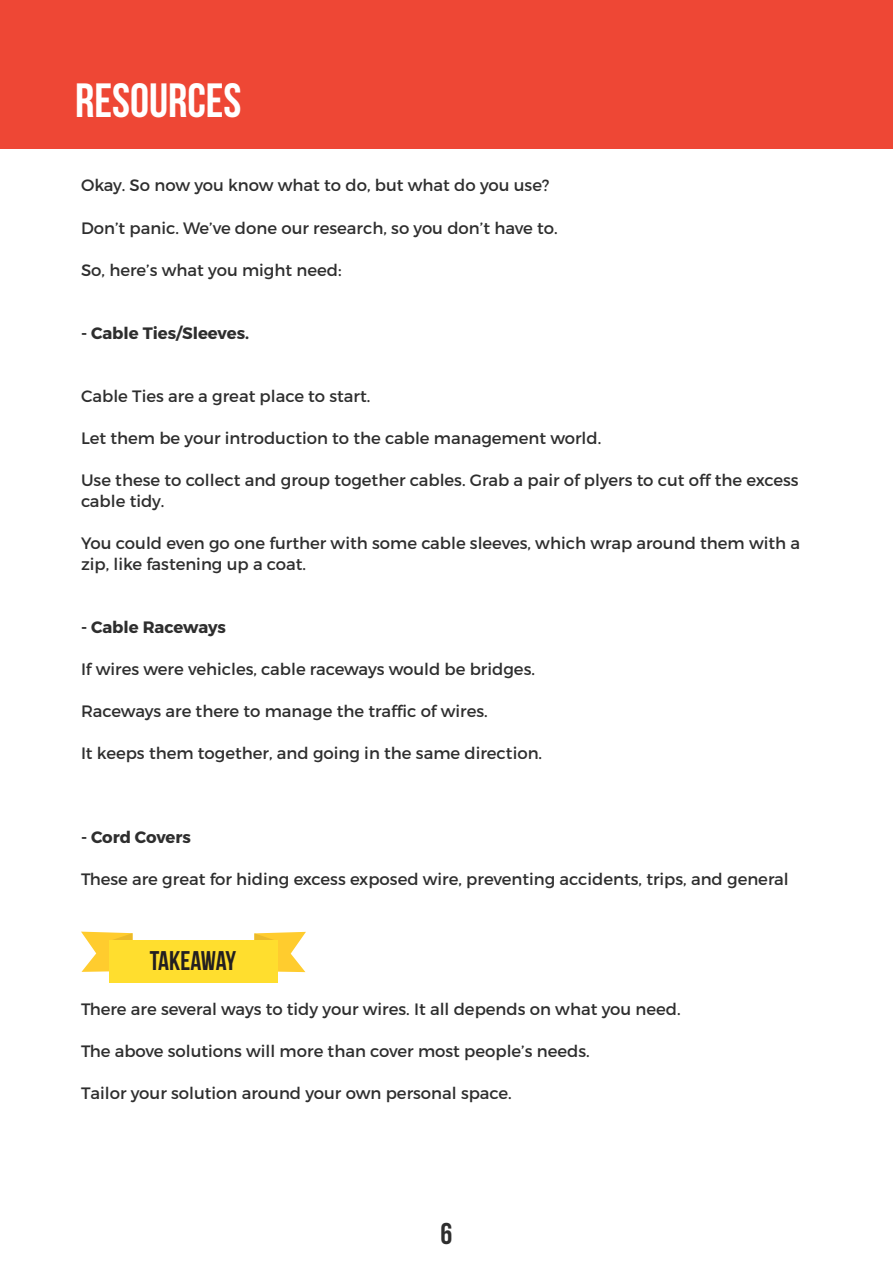
<style>
.page{position:relative;width:893px;height:1263px;background:#fff}
.page>*{position:absolute;margin:0;border:0;box-sizing:border-box;transform-origin:0 0}
.t1{font:700 48px "Bebas Neue";color:#fff}
.t2{font:700 30px "Bebas Neue";color:#2e2e2e}
.t3{font:700 27px "Bebas Neue";letter-spacing:-.015em;color:#231f20}
.t4{font:16.5px/21px "Montserrat";color:#2e2e2e}
.t5{font:700 16.5px "Montserrat";color:#2e2e2e}
</style>
<div class="page">
<div style="left:0;top:0;width:893px;height:148px;background:#ee4735"></div>
<svg style="left:81px;top:932px;width:52px;height:40px"></svg>
<svg style="left:254px;top:932px;width:52px;height:40px"></svg>
<div style="left:109px;top:940px;width:168px;height:43px;background:#ffde2e"></div>
<p class="t1" style="left:75px;top:74px;width:168px">RESOURCES</p>
<p class="t4" style="left:81px;top:175px;width:470px">Okay. So now you know what to do, but what do you use?</p>
<p class="t4" style="left:81px;top:217px;width:478px">Don’t panic. We’ve done our research, so you don’t have to.</p>
<p class="t4" style="left:81px;top:259px;width:262px">So, here’s what you might need:</p>
<p class="t5" style="left:81px;top:322px;width:170px">- Cable Ties/Sleeves.</p>
<p class="t4" style="left:81px;top:385px;width:291px">Cable Ties are a great place to start.</p>
<p class="t4" style="left:81px;top:427px;width:522px">Let them be your introduction to the cable management world.</p>
<p class="t4" style="left:81px;top:469px;width:719px">Use these to collect and group together cables. Grab a pair of plyers to cut off the excess cable tidy.</p>
<p class="t4" style="left:81px;top:532px;width:721px">You could even go one further with some cable sleeves, which wrap around them with a zip, like fastening up a coat.</p>
<p class="t5" style="left:81px;top:616px;width:147px">- Cable Raceways</p>
<p class="t4" style="left:81px;top:658px;width:455px">If wires were vehicles, cable raceways would be bridges.</p>
<p class="t4" style="left:81px;top:700px;width:408px">Raceways are there to manage the traffic of wires.</p>
<p class="t4" style="left:81px;top:742px;width:463px">It keeps them together, and going in the same direction.</p>
<p class="t5" style="left:81px;top:826px;width:111px">- Cord Covers</p>
<p class="t4" style="left:81px;top:868px;width:709px">These are great for hiding excess exposed wire, preventing accidents, trips, and general</p>
<p class="t3" style="left:150px;top:945px;width:88px">TAKEAWAY</p>
<p class="t4" style="left:81px;top:999px;width:601px">There are several ways to tidy your wires. It all depends on what you need.</p>
<p class="t4" style="left:81px;top:1041px;width:510px">The above solutions will more than cover most people’s needs.</p>
<p class="t4" style="left:81px;top:1083px;width:432px">Tailor your solution around your own personal space.</p>
<h2 class="t2" style="left:441px;top:1217px;width:13px">6</h2>
</div>
